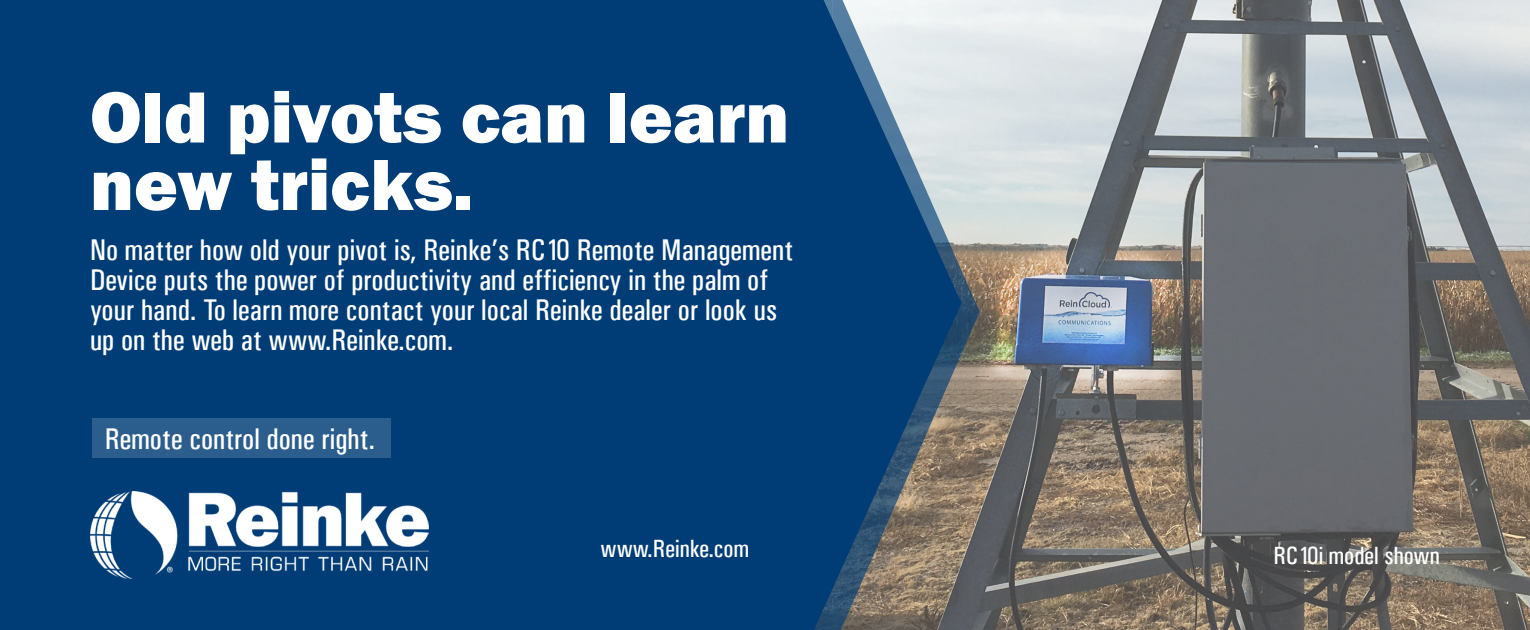
<style>
.page{position:relative;width:1530px;height:630px;background:#fff}
.page>*{position:absolute;margin:0;border:0;box-sizing:border-box;transform-origin:0 0}
.t1{font:800 75px/67.5px "Franklin Gothic";color:#fff}
.t2{font:30px/30px "Univers Condensed";color:#fff}
.t3{font:25px "Univers Condensed";color:#fff}
</style>
<div class="page">
<img style="left:980px;top:0;width:550px;height:630px">
<div style="left:0;top:0;width:814px;height:630px;background:#003d76"></div>
<img style="left:90px;top:492px;width:338px;height:87px">
<div style="left:92px;top:419px;width:299px;height:39px;background:#2b5d8d"></div>
<svg style="left:832px;top:0;width:148px;height:630px;background:#5c768e"></svg>
<div style="left:814px;top:0;width:18px;height:630px;background:#003d76"></div>
<p class="t1" style="left:90px;top:83px;width:701px">Old pivots can learn new tricks.</p>
<p class="t2" style="left:90px;top:235px;width:705px">No matter how old your pivot is, Reinke’s RC10 Remote Management Device puts the power of productivity and efficiency in the palm of your hand. To learn more contact your local Reinke dealer or look us up on the web at www.Reinke.com.</p>
<p class="t2" style="left:105px;top:423px;width:272px">Remote control done right.</p>
<p class="t3" style="left:601px;top:534px;width:150px">www.Reinke.com</p>
<p class="t3" style="left:1273px;top:541px;width:168px">RC10i model shown</p>
</div>
